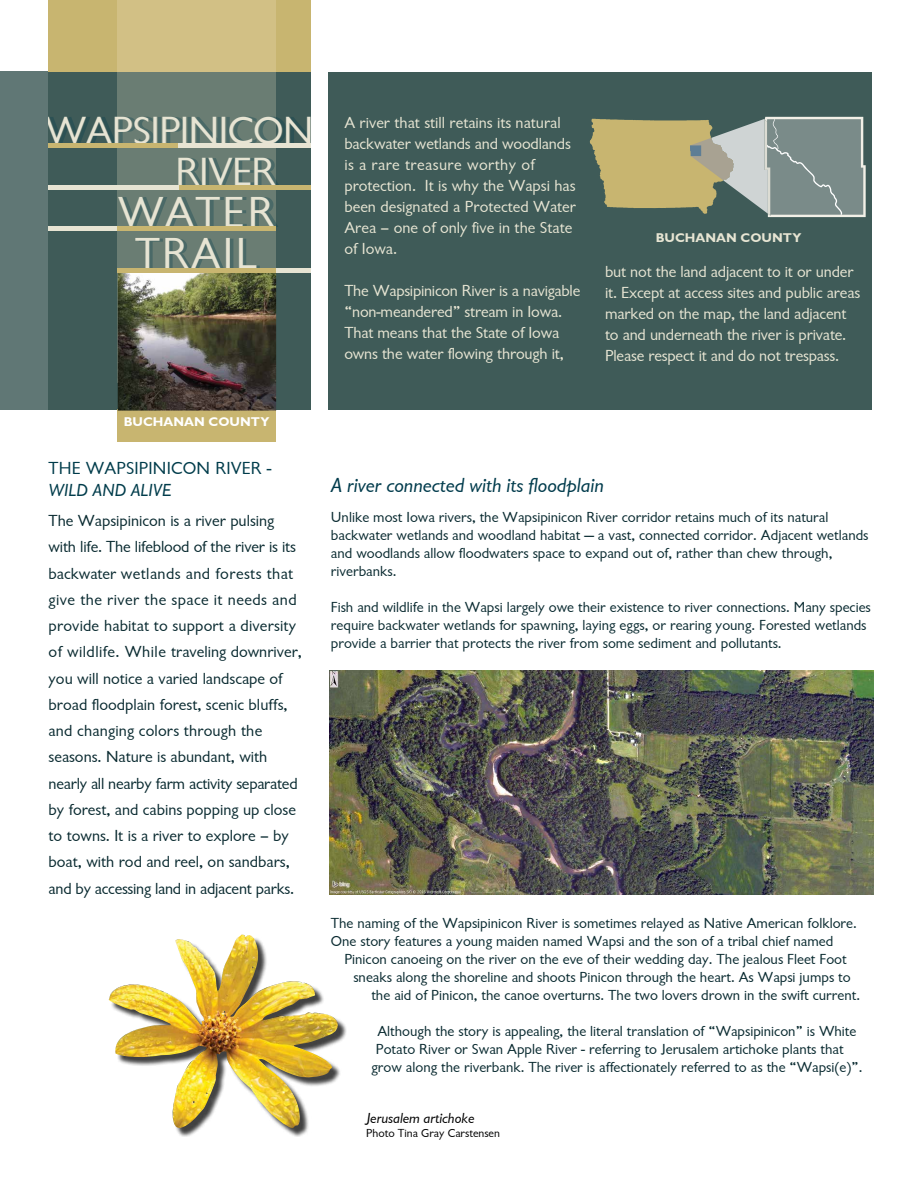
<style>
.page{position:relative;width:918px;height:1188px;background:#fff}
.page>*{position:absolute;margin:0;border:0;box-sizing:border-box;transform-origin:0 0}
.t1{font:44.7px/41.4px "Garrison Sans";letter-spacing:.05em;color:#e7e4d3;text-align:center}
.t2{font:40.5px/41px "Garrison Sans";letter-spacing:-.015em;color:#e7e4d3}
.t3{font:21px "Garrison Sans ITALIC";color:#003b4c}
.t4{font:18px "Garrison Sans";letter-spacing:.01em;color:#003c4b}
.t5{font:18px "Garrison Sans ITALIC";letter-spacing:.01em;color:#003c4b}
.t6{font:16.5px/26.2px "Garrison Sans";color:#092a30}
.t7{font:16.5px/21px "Garrison Sans";letter-spacing:-.01em;color:#e7e5d3}
.t8{font:15px/18px "Garrison Sans";color:#092a30}
.t9{font:15px "Garrison Sans ITALIC";color:#000}
.t10{font:12.75px "Garrison Sans BOLD";color:#fff}
.t11{font:12.75px "Garrison Sans BOLD";color:#e7e5d3}
.t12{font:12px "Garrison Sans";color:#000}
</style>
<div class="page">
<div style="left:328px;top:72px;width:544px;height:337px;background:#3f5b58"></div>
<div style="left:48px;top:0;width:262px;height:410px;background:#3f5b58"></div>
<div style="left:48px;top:0;width:262px;height:71px;background:#c8b570"></div>
<svg style="left:118px;top:0;width:158px;height:268px;fill:#6a7d73"></svg>
<svg style="left:50px;top:117px;width:261px;height:27px"></svg>
<svg style="left:182px;top:158px;width:97px;height:27px"></svg>
<svg style="left:122px;top:197px;width:156px;height:30px"></svg>
<svg style="left:139px;top:239px;width:121px;height:29px"></svg>
<div style="left:118px;top:409px;width:158px;height:33px;background:#c8b570"></div>
<img style="left:118px;top:272px;width:158px;height:139px">
<div style="left:129px;top:143px;width:181px;height:5px;background:#e7e4d3"></div>
<div style="left:48px;top:143px;width:130px;height:5px;background:#c8b570"></div>
<hr style="left:47px;top:185px;width:182px;height:4px;background:#e7e4d3">
<hr style="left:179px;top:185px;width:131px;height:4px;background:#c8b570">
<hr style="left:47px;top:227px;width:182px;height:4px;background:#e7e4d3">
<hr style="left:117px;top:227px;width:159px;height:4px;background:#c8b570">
<hr style="left:129px;top:268px;width:181px;height:4px;background:#e7e4d3">
<hr style="left:117px;top:268px;width:159px;height:4px;background:#c8b570">
<svg style="left:590px;top:117px;width:276px;height:100px"></svg>
<img style="left:330px;top:671px;width:544px;height:224px">
<div style="left:111px;top:936px;width:236px;height:201px;background:#000;opacity:.75"></div>
<img style="left:109px;top:935px;width:230px;height:195px">
<div style="left:0;top:71px;width:48px;height:339px;background:#607775"></div>
<h2 class="t2" style="left:176px;top:111px;width:140px;text-indent:-131px">WAPSIPINICON<br>RIVER</h2>
<h1 class="t1" style="left:118px;top:193px;width:158px">WATER<br>TRAIL</h1>
<p class="t7" style="left:344px;top:113px;width:233px">A river that still retains its natural backwater wetlands and woodlands is a rare treasure worthy of protection. It is why the Wapsi has been designated a Protected Water<br>Area – one of only five in the State of Iowa.</p>
<p class="t7" style="left:344px;top:281px;width:237px">The Wapsipinicon River is a navigable “non-meandered” stream in Iowa.<br>That means that the State of Iowa owns the water flowing through it,</p>
<p class="t11" style="left:656px;top:230px;width:147px">BUCHANAN COUNTY</p>
<p class="t7" style="left:605px;top:261px;width:257px">but not the land adjacent to it or under it. Except at access sites and public areas marked on the map, the land adjacent to and underneath the river is private.<br>Please respect it and do not trespass.</p>
<p class="t10" style="left:124px;top:414px;width:147px">BUCHANAN COUNTY</p>
<p class="t4" style="left:49px;top:458px;width:67px">The Wapsipinicon</p>
<p class="t4" style="left:215px;top:458px;width:21px">River</p>
<p class="t4" style="left:267px;top:458px;width:6px">-</p>
<p class="t5" style="left:49px;top:480px;width:124px">Wild and Alive</p>
<p class="t6" style="left:49px;top:508px;width:255px">The Wapsipinicon is a river pulsing with life. The lifeblood of the river is its backwater wetlands and forests that give the river the space it needs and provide habitat to support a diversity of wildlife. While traveling downriver, you will notice a varied landscape of broad floodplain forest, scenic bluffs, and changing colors through the seasons. Nature is abundant, with nearly all nearby farm activity separated by forest, and cabins popping up close to towns. It is a river to explore – by boat, with rod and reel, on sandbars, and by accessing land in adjacent parks.</p>
<h3 class="t3" style="left:331px;top:473px;width:275px">A river connected with its floodplain</h3>
<p class="t8" style="left:331px;top:508px;width:539px">Unlike most Iowa rivers, the Wapsipinicon River corridor retains much of its natural backwater wetlands and woodland habitat — a vast, connected corridor. Adjacent wetlands and woodlands allow floodwaters space to expand out of, rather than chew through, riverbanks.</p>
<p class="t8" style="left:331px;top:598px;width:541px">Fish and wildlife in the Wapsi largely owe their existence to river connections. Many species require backwater wetlands for spawning, laying eggs, or rearing young. Forested wetlands provide a barrier that protects the river from some sediment and pollutants.</p>
<p class="t8" style="left:331px;top:915px;width:528px">The naming of the Wapsipinicon River is sometimes relayed as Native American folklore.<br>One story features a young maiden named Wapsi and the son of a tribal chief named</p>
<p class="t8" style="left:344px;top:951px;width:504px">Pinicon canoeing on the river on the eve of their wedding day. The jealous Fleet Foot</p>
<p class="t8" style="left:353px;top:969px;width:499px">sneaks along the shoreline and shoots Pinicon through the heart. As Wapsi jumps to</p>
<p class="t8" style="left:371px;top:987px;width:490px">the aid of Pinicon, the canoe overturns. The two lovers drown in the swift current.</p>
<p class="t8" style="left:377px;top:1023px;width:481px">Although the story is appealing, the literal translation of “Wapsipinicon” is White</p>
<p class="t8" style="left:376px;top:1041px;width:469px">Potato River or Swan Apple River - referring to Jerusalem artichoke plants that</p>
<p class="t8" style="left:371px;top:1059px;width:493px">grow along the riverbank. The river is affectionately referred to as the “Wapsi(e)”.</p>
<p class="t9" style="left:366px;top:1109px;width:110px">Jerusalem artichoke</p>
<p class="t12" style="left:366px;top:1127px;width:135px">Photo Tina Gray Carstensen</p>
</div>
